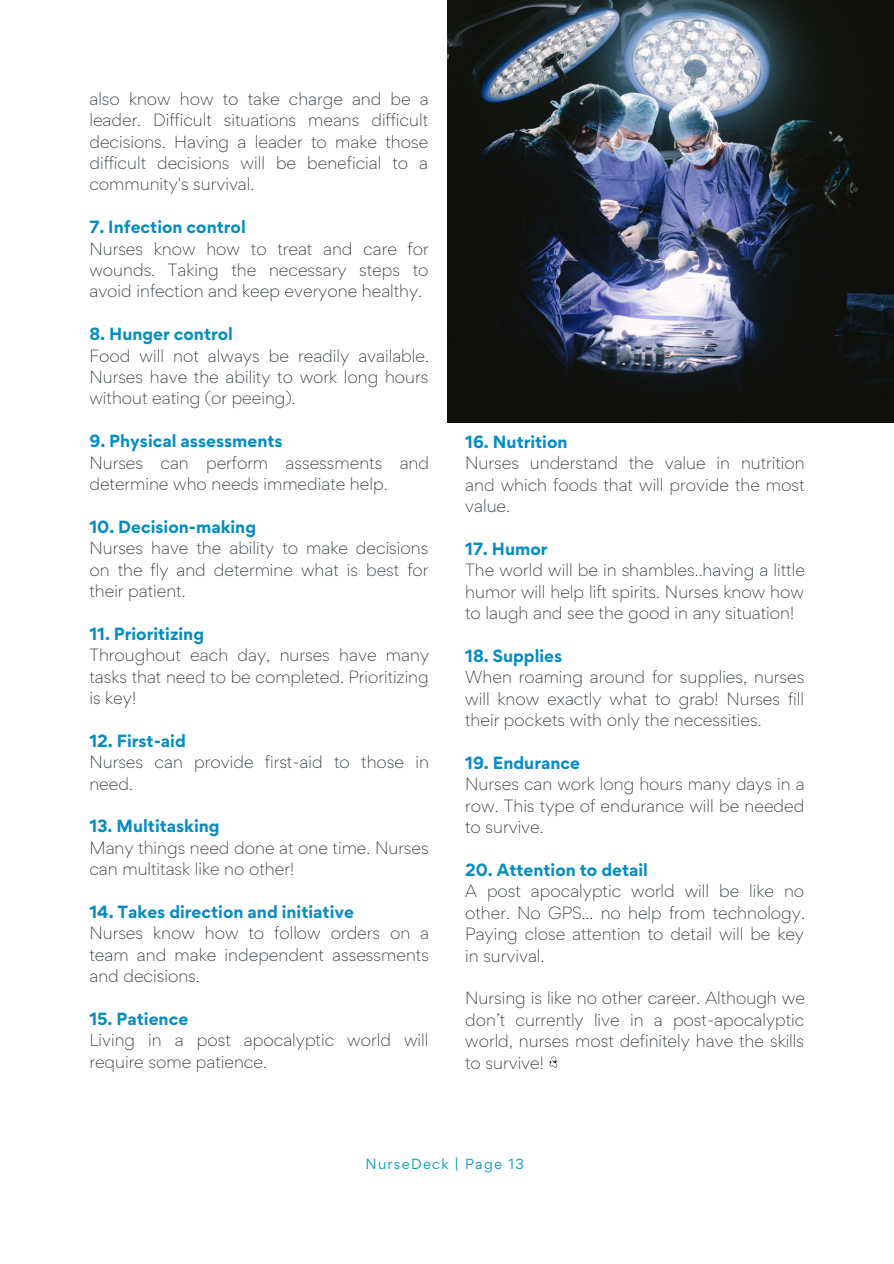
<style>
.page{position:relative;width:894px;height:1264px;background:#fff}
.page>*{position:absolute;margin:0;border:0;box-sizing:border-box;transform-origin:0 0}
.t1{font:300 15.75px/21.5px "Gordita";color:#1b242c;text-align:justify}
.t2{font:700 15.75px "Gordita";color:#048dc4}
.t3{font:13.2px "Gordita";letter-spacing:.1em;color:#0799c2}
</style>
<div class="page">
<img style="left:447px;top:0;width:446px;height:422px">
<svg style="left:549px;top:1056px;width:8px;height:11px"></svg>
<p class="t1" style="left:89px;top:88px;width:341px">also know how to take charge and be a leader. Difficult situations means difficult decisions. Having a leader to make those difficult decisions will be beneficial to a community's survival.</p>
<p class="t2" style="left:89px;top:216px;width:158px">7. Infection control</p>
<p class="t1" style="left:89px;top:237px;width:341px">Nurses know how to treat and care for wounds. Taking the necessary steps to avoid infection and keep everyone healthy.</p>
<p class="t2" style="left:89px;top:323px;width:145px">8. Hunger control</p>
<p class="t1" style="left:89px;top:344px;width:341px">Food will not always be readily available.<br>Nurses have the ability to work long hours without eating (or peeing).</p>
<p class="t2" style="left:89px;top:430px;width:195px">9. Physical assessments</p>
<p class="t1" style="left:89px;top:451px;width:341px">Nurses can perform assessments and determine who needs immediate help.</p>
<p class="t2" style="left:89px;top:516px;width:168px">10. Decision-making</p>
<p class="t1" style="left:89px;top:537px;width:340px">Nurses have the ability to make decisions on the fly and determine what is best for their patient.</p>
<p class="t2" style="left:89px;top:623px;width:116px">11. Prioritizing</p>
<p class="t1" style="left:89px;top:644px;width:341px">Throughout each day, nurses have many tasks that need to be completed. Prioritizing is key!</p>
<p class="t2" style="left:89px;top:730px;width:98px">12. First-aid</p>
<p class="t1" style="left:89px;top:751px;width:341px">Nurses can provide first-aid to those in need.</p>
<p class="t2" style="left:89px;top:815px;width:132px">13. Multitasking</p>
<p class="t1" style="left:89px;top:836px;width:341px">Many things need done at one time. Nurses can multitask like no other!</p>
<p class="t2" style="left:89px;top:901px;width:266px">14. Takes direction and initiative</p>
<p class="t1" style="left:89px;top:922px;width:341px">Nurses know how to follow orders on a team and make independent assessments and decisions.</p>
<p class="t2" style="left:89px;top:1008px;width:100px">15. Patience</p>
<p class="t1" style="left:89px;top:1029px;width:340px">Living in a post apocalyptic world will require some patience.</p>
<p class="t2" style="left:465px;top:431px;width:104px">16. Nutrition</p>
<p class="t1" style="left:465px;top:452px;width:341px">Nurses understand the value in nutrition and which foods that will provide the most value.</p>
<p class="t2" style="left:465px;top:538px;width:84px">17. Humor</p>
<p class="t1" style="left:465px;top:559px;width:341px">The world will be in shambles..having a little humor will help lift spirits. Nurses know how to laugh and see the good in any situation!</p>
<p class="t2" style="left:465px;top:645px;width:98px">18. Supplies</p>
<p class="t1" style="left:465px;top:666px;width:340px">When roaming around for supplies, nurses will know exactly what to grab! Nurses fill their pockets with only the necessities.</p>
<p class="t2" style="left:465px;top:752px;width:116px">19. Endurance</p>
<p class="t1" style="left:465px;top:773px;width:341px">Nurses can work long hours many days in a row. This type of endurance will be needed to survive.</p>
<p class="t2" style="left:465px;top:859px;width:184px">20. Attention to detail</p>
<p class="t1" style="left:465px;top:880px;width:341px">A post apocalyptic world will be like no other. No GPS... no help from technology.<br>Paying close attention to detail will be key in survival.</p>
<p class="t1" style="left:465px;top:987px;width:341px">Nursing is like no other career. Although we don’t currently live in a post-apocalyptic world, nurses most definitely have the skills to survive!</p>
<p class="t3" style="left:365px;top:1154px;width:160px">NurseDeck | Page 13</p>
</div>
